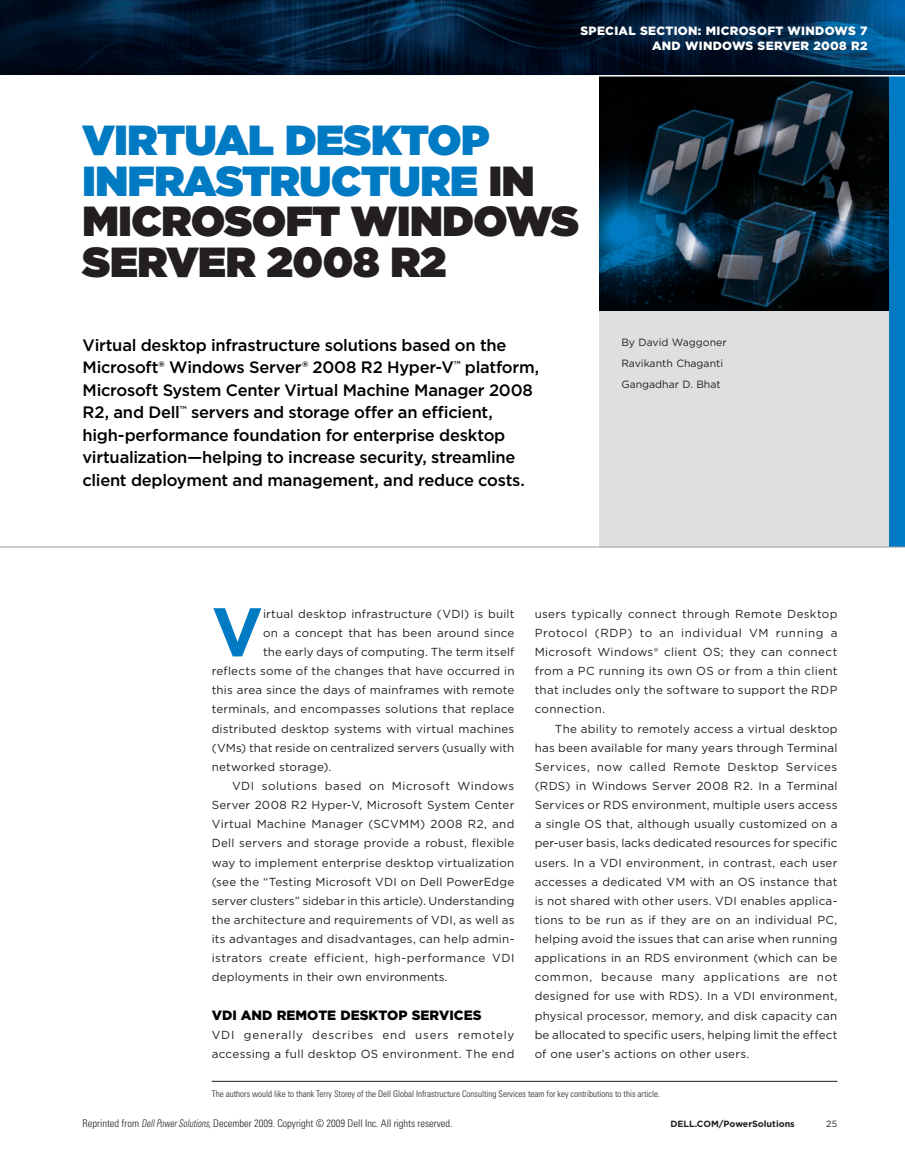
<style>
.page{position:relative;width:905px;height:1175px;background:#fff}
.page>*{position:absolute;margin:0;border:0;box-sizing:border-box;transform-origin:0 0}
.t1{font:700 68.4px "Gotham";color:#007ac3}
.t2{font:900 42px/40.5px "Gotham";letter-spacing:-.01em;color:#231f20}
.t3{font:500 16.5px/22.5px "Gotham";letter-spacing:-.015em;color:#000}
.t4{font:900 13.5px "Gotham";color:#000}
.t5{font:900 12px/15px "Gotham";letter-spacing:.025em;color:#fff;text-align:right}
.t6{font:11.7px/19px "Gotham";letter-spacing:.015em;color:#231f20;text-align:justify}
.t7{font:11.7px/19px "Gotham";letter-spacing:.04em;color:#231f20}
.t8{font:11.7px "Gotham";letter-spacing:.035em;color:#231f20}
.t9{font:11.7px "Gotham";letter-spacing:.045em;color:#231f20}
.t10{font:300 condensed 10.5px "Univers LT Std";color:#231f20}
.t11{font:10.5px/21px "Gotham";color:#231f20}
.t12{font:300 condensed 9px "Univers LT Std";color:#231f20}
.t13{font:700 9px "Gotham";color:#231f20}
.t14{font:9px "Gotham";color:#231f20}
.s1{color:#007ac3}
.s2{font-style:italic}
</style>
<div class="page">
<img style="left:0;top:0;width:904px;height:75px">
<div style="left:599px;top:289px;width:305px;height:258px;background:#dedfdf"></div>
<img style="left:599px;top:76px;width:291px;height:235px">
<div style="left:890px;top:75px;width:14px;height:472px;background:#007ac3"></div>
<hr style="left:0;top:546px;width:904px;height:1px;background:#9b9ca3">
<hr style="left:212px;top:1081px;width:625px;height:1px;background:#231f20">
<hr style="left:0;top:75px;width:904px;height:1px;background:#fff">
<p class="t5" style="left:580px;top:23px;width:288px">SPECIAL SECTION: MICROSOFT WINDOWS 7<br>AND WINDOWS SERVER 2008 R2</p>
<h2 class="t2" style="left:82px;top:119px;width:498px"><span class="s1">VIRTUAL DESKTOP<br>INFRASTRUCTURE</span> IN<br>MICROSOFT WINDOWS<br>SERVER 2008 R2</h2>
<p class="t3" style="left:83px;top:333px;width:458px">Virtual desktop infrastructure solutions based on the Microsoft® Windows Server® 2008 R2 Hyper-V<sup>™</sup> platform, Microsoft System Center Virtual Machine Manager 2008<br>R2, and Dell<sup>™</sup> servers and storage offer an efficient, high-performance foundation for enterprise desktop virtualization—helping to increase security, streamline client deployment and management, and reduce costs.</p>
<p class="t11" style="left:621px;top:331px;width:107px">By David Waggoner<br>Ravikanth Chaganti<br>Gangadhar D. Bhat</p>
<h1 class="t1" style="left:212px;top:586px;width:53px">V</h1>
<p class="t6" style="left:263px;top:604px;width:253px">irtual desktop infrastructure (VDI) is built</p>
<p class="t6" style="left:263px;top:623px;width:253px">on a concept that has been around since</p>
<p class="t6" style="left:263px;top:642px;width:253px">the early days of computing. The term itself</p>
<p class="t6" style="left:212px;top:661px;width:304px">reflects some of the changes that have occurred in</p>
<p class="t6" style="left:212px;top:680px;width:304px">this area since the days of mainframes with remote</p>
<p class="t6" style="left:212px;top:699px;width:304px">terminals, and encompasses solutions that replace</p>
<p class="t6" style="left:212px;top:718px;width:304px">distributed desktop systems with virtual machines</p>
<p class="t6" style="left:212px;top:738px;width:304px">(VMs) that reside on centralized servers (usually with</p>
<p class="t6" style="left:212px;top:757px;width:121px">networked storage).</p>
<p class="t9" style="left:232px;top:778px;width:284px">VDI solutions based on Microsoft Windows</p>
<p class="t6" style="left:212px;top:795px;width:304px">Server 2008 R2 Hyper-V, Microsoft System Center</p>
<p class="t6" style="left:212px;top:814px;width:304px">Virtual Machine Manager (SCVMM) 2008 R2, and</p>
<p class="t6" style="left:212px;top:833px;width:304px">Dell servers and storage provide a robust, flexible</p>
<p class="t6" style="left:212px;top:852px;width:304px">way to implement enterprise desktop virtualization</p>
<p class="t6" style="left:212px;top:871px;width:304px">(see the “Testing Microsoft VDI on Dell PowerEdge</p>
<p class="t6" style="left:212px;top:891px;width:304px">server clusters” sidebar in this article). Understanding</p>
<p class="t6" style="left:212px;top:910px;width:304px">the architecture and requirements of VDI, as well as</p>
<p class="t6" style="left:212px;top:929px;width:304px">its advantages and disadvantages, can help admin-</p>
<p class="t8" style="left:212px;top:950px;width:304px">istrators create efficient, high-performance VDI</p>
<p class="t6" style="left:212px;top:967px;width:237px">deployments in their own environments.</p>
<p class="t4" style="left:212px;top:1005px;width:271px">VDI AND REMOTE DESKTOP SERVICES</p>
<p class="t7" style="left:212px;top:1024px;width:304px">VDI generally describes end users remotely accessing a full desktop OS environment. The end</p>
<p class="t6" style="left:534px;top:604px;width:304px">users typically connect through Remote Desktop Protocol (RDP) to an individual VM running a Microsoft Windows® client OS; they can connect from a PC running its own OS or from a thin client that includes only the software to support the RDP connection.</p>
<p class="t6" style="left:534px;top:718px;width:304px;text-indent:20px">The ability to remotely access a virtual desktop has been available for many years through Terminal Services, now called Remote Desktop Services (RDS) in Windows Server 2008 R2. In a Terminal Services or RDS environment, multiple users access a single OS that, although usually customized on a per-user basis, lacks dedicated resources for specific users. In a VDI environment, in contrast, each user accesses a dedicated VM with an OS instance that is not shared with other users. VDI enables applica&shy;tions to be run as if they are on an individual PC, helping avoid the issues that can arise when running applications in an RDS environment (which can be common, because many applications are not designed for use with RDS). In a VDI environment, physical processor, memory, and disk capacity can be allocated to specific users, helping limit the effect of one user’s actions on other users.</p>
<p class="t12" style="left:212px;top:1087px;width:450px">The authors would like to thank Terry Storey of the Dell Global Infrastructure Consulting Services team for key contributions to this article.</p>
<p class="t10" style="left:82px;top:1117px;width:371px">Reprinted from <span class="s2">Dell Power Solutions,</span> December 2009. Copyright © 2009 Dell Inc. All rights reserved.</p>
<p class="t13" style="left:670px;top:1117px;width:126px">DELL.COM/PowerSolutions</p>
<p class="t14" style="left:826px;top:1118px;width:13px">25</p>
</div>
